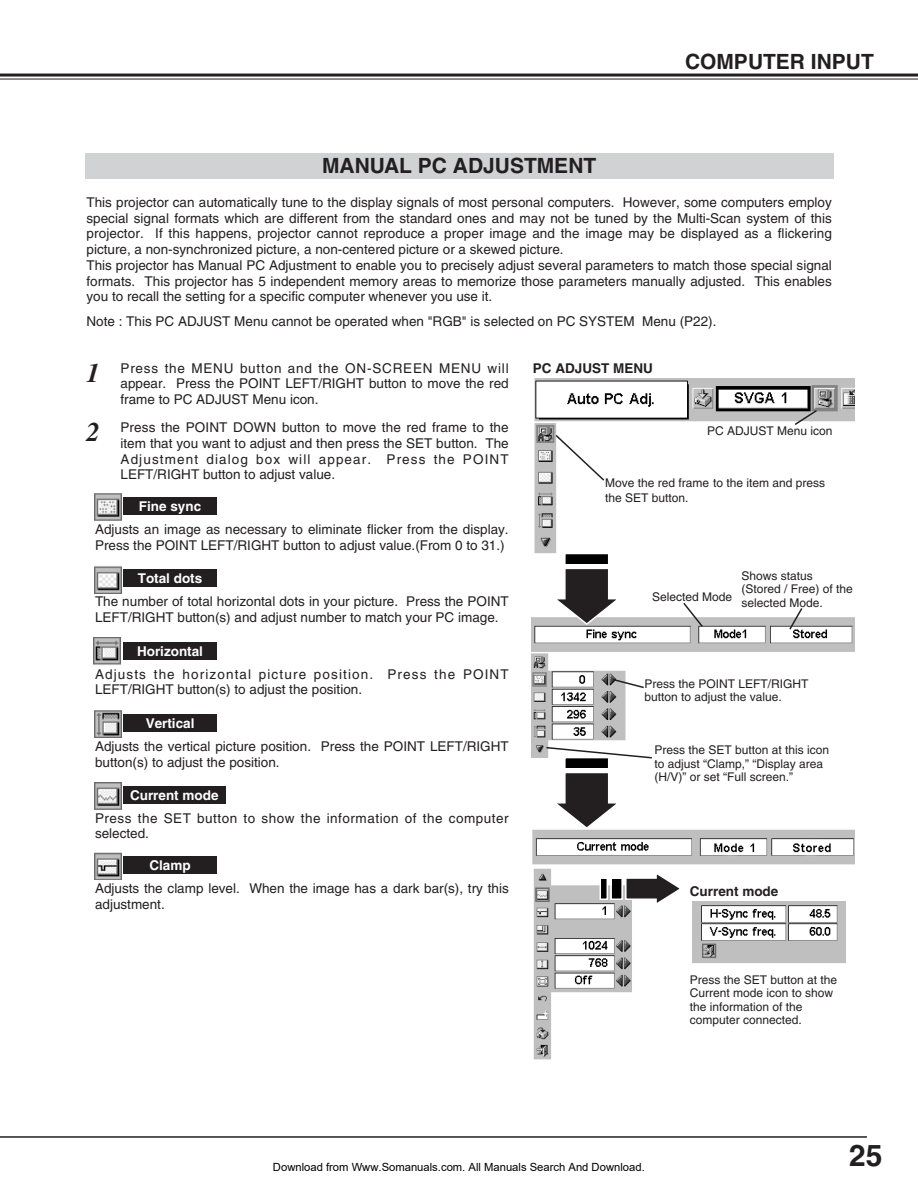
<style>
.page{position:relative;width:918px;height:1188px;background:#fff}
.page>*{position:absolute;margin:0;border:0;box-sizing:border-box;transform-origin:0 0}
.t1{font:700 30px "Helvetica";color:#231f20}
.t2{font:italic 700 27px "Times";color:#231f20}
.t3{font:700 21px "Helvetica";color:#231f20}
.t4{font:13.5px/15.8px "Helvetica";color:#231f20}
.t5{font:13.5px/15px "Helvetica";letter-spacing:.085em;color:#231f20}
.t6{font:13.5px/15px "Helvetica";letter-spacing:.04em;color:#231f20}
.t7{font:700 13.5px "Helvetica";color:#fff}
.t8{font:700 13.5px "Helvetica";color:#231f20}
.t9{font:12px/13.5px "Helvetica";color:#231f20}
.t10{font:11.25px "Arial";color:#000}
.s1{font-family:"Times";font-weight:700;font-style:italic;font-size:27px}
</style>
<div class="page">
<hr style="left:0;top:74px;width:918px;height:3px;background:#231f20">
<hr style="left:0;top:79px;width:918px;height:1px;background:#231f20">
<hr style="left:0;top:1136px;width:867px;height:2px;background:#231f20">
<div style="left:85px;top:153px;width:748px;height:26px;background:#d1d2d4"></div>
<img style="left:534px;top:378px;width:320px;height:176px">
<svg style="left:554px;top:433px;width:52px;height:49px"></svg>
<svg style="left:793px;top:409px;width:25px;height:18px"></svg>
<img style="left:531px;top:617px;width:323px;height:140px">
<img style="left:532px;top:829px;width:322px;height:231px">
<svg style="left:553px;top:569px;width:68px;height:56px"></svg>
<div style="left:566px;top:554px;width:42px;height:10px;background:#000"></div>
<div style="left:564px;top:553px;width:45px;height:13px;border:2px solid #fff"></div>
<svg style="left:557px;top:773px;width:59px;height:54px"></svg>
<div style="left:566px;top:758px;width:42px;height:10px;background:#000"></div>
<svg style="left:625px;top:872px;width:57px;height:34px"></svg>
<div style="left:612px;top:879px;width:9px;height:20px;background:#000"></div>
<div style="left:610px;top:877px;width:13px;height:23px;border:2px solid #fff"></div>
<div style="left:601px;top:879px;width:6px;height:20px;background:#000"></div>
<div style="left:600px;top:877px;width:8px;height:23px;border:2px solid #fff"></div>
<svg style="left:545px;top:746px;width:108px;height:13px"></svg>
<svg style="left:611px;top:678px;width:35px;height:11px"></svg>
<svg style="left:788px;top:608px;width:16px;height:23px"></svg>
<svg style="left:682px;top:603px;width:22px;height:26px"></svg>
<img style="left:688px;top:901px;width:166px;height:73px">
<div style="left:688px;top:974px;width:166px;height:59px;background:#fff"></div>
<div style="left:123px;top:497px;width:94px;height:17px;background:#231f20"></div>
<img style="left:94px;top:493px;width:27px;height:28px">
<div style="left:123px;top:570px;width:94px;height:17px;background:#231f20"></div>
<img style="left:94px;top:566px;width:27px;height:27px">
<div style="left:123px;top:642px;width:94px;height:17px;background:#231f20"></div>
<img style="left:94px;top:638px;width:27px;height:27px">
<div style="left:123px;top:714px;width:94px;height:17px;background:#231f20"></div>
<div style="left:94px;top:710px;width:27px;height:28px;background:#6a6a6a"></div>
<img style="left:95px;top:710px;width:26px;height:27px">
<div style="left:123px;top:787px;width:102px;height:17px;background:#231f20"></div>
<div style="left:94px;top:782px;width:27px;height:28px;background:#6a6a6a"></div>
<img style="left:94px;top:783px;width:27px;height:27px">
<div style="left:123px;top:856px;width:94px;height:17px;background:#231f20"></div>
<img style="left:94px;top:852px;width:27px;height:28px">
<h3 class="t3" style="left:685px;top:53px;width:190px">COMPUTER INPUT</h3>
<h3 class="t3" style="left:322px;top:158px;width:276px">MANUAL PC ADJUSTMENT</h3>
<p class="t4" style="left:87px;top:195px;width:747px">This projector can automatically tune to the display signals of most personal computers. However, some computers employ special signal formats which are different from the standard ones and may not be tuned by the Multi-Scan system of this projector. If this happens, projector cannot reproduce a proper image and the image may be displayed as a flickering picture, a non-synchronized picture, a non-centered picture or a skewed picture.<br>This projector has Manual PC Adjustment to enable you to precisely adjust several parameters to match those special signal formats. This projector has 5 independent memory areas to memorize those parameters manually adjusted. This enables you to recall the setting for a specific computer whenever you use it.</p>
<p class="t4" style="left:87px;top:314px;width:631px">Note : This PC ADJUST Menu cannot be operated when "RGB" is selected on PC SYSTEM Menu (P22).</p>
<h2 class="t2" style="left:87px;top:363px;width:15px">1</h2>
<p class="t4" style="left:121px;top:361px;width:390px;text-align:justify">Press the MENU button and the ON-SCREEN MENU will appear. Press the POINT LEFT/RIGHT button to move the red frame to PC ADJUST Menu icon.</p>
<p class="t4" style="left:121px;top:421px;width:390px;text-align:justify;text-indent:-34px"><span class="s1">2</span> Press the POINT DOWN button to move the red frame to the item that you want to adjust and then press the SET button. The Adjustment dialog box will appear. Press the POINT LEFT/RIGHT button to adjust value.</p>
<p class="t7" style="left:139px;top:501px;width:64px">Fine sync</p>
<p class="t4" style="left:95px;top:523px;width:415px">Adjusts an image as necessary to eliminate flicker from the display.<br>Press the POINT LEFT/RIGHT button to adjust value.(From 0 to 31.)</p>
<p class="t7" style="left:138px;top:574px;width:66px">Total dots</p>
<p class="t4" style="left:95px;top:595px;width:415px">The number of total horizontal dots in your picture. Press the POINT<br>LEFT/RIGHT button(s) and adjust number to match your PC image.</p>
<p class="t7" style="left:137px;top:646px;width:67px">Horizontal</p>
<p class="t5" style="left:95px;top:668px;width:415px">Adjusts the horizontal picture position. Press the POINT<br>LEFT/RIGHT button(s) to adjust the position.</p>
<p class="t7" style="left:146px;top:718px;width:50px">Vertical</p>
<p class="t4" style="left:95px;top:740px;width:415px">Adjusts the vertical picture position. Press the POINT LEFT/RIGHT button(s) to adjust the position.</p>
<p class="t7" style="left:130px;top:790px;width:90px">Current mode</p>
<p class="t6" style="left:95px;top:812px;width:415px">Press the SET button to show the information of the computer selected.</p>
<p class="t7" style="left:149px;top:860px;width:43px">Clamp</p>
<p class="t4" style="left:95px;top:882px;width:415px">Adjusts the clamp level. When the image has a dark bar(s), try this adjustment.</p>
<p class="t8" style="left:533px;top:363px;width:121px">PC ADJUST MENU</p>
<p class="t9" style="left:707px;top:425px;width:127px">PC ADJUST Menu icon</p>
<p class="t9" style="left:605px;top:477px;width:221px;line-height:15px">Move the red frame to the item and press the SET button.</p>
<p class="t9" style="left:652px;top:591px;width:82px">Selected Mode</p>
<p class="t9" style="left:741px;top:570px;width:113px">Shows status (Stored / Free) of the selected Mode.</p>
<p class="t9" style="left:644px;top:678px;width:166px">Press the POINT LEFT/RIGHT button to adjust the value.</p>
<p class="t9" style="left:654px;top:744px;width:176px">Press the SET button at this icon to adjust “Clamp,” “Display area (H/V)” or set “Full screen.”</p>
<p class="t8" style="left:690px;top:886px;width:90px">Current mode</p>
<p class="t9" style="left:690px;top:974px;width:149px">Press the SET button at the<br>Current mode icon to show the information of the computer connected.</p>
<p class="t10" style="left:273px;top:1160px;width:373px">Download from Www.Somanuals.com. All Manuals Search And Download.</p>
<h1 class="t1" style="left:849px;top:1145px;width:35px">25</h1>
</div>
